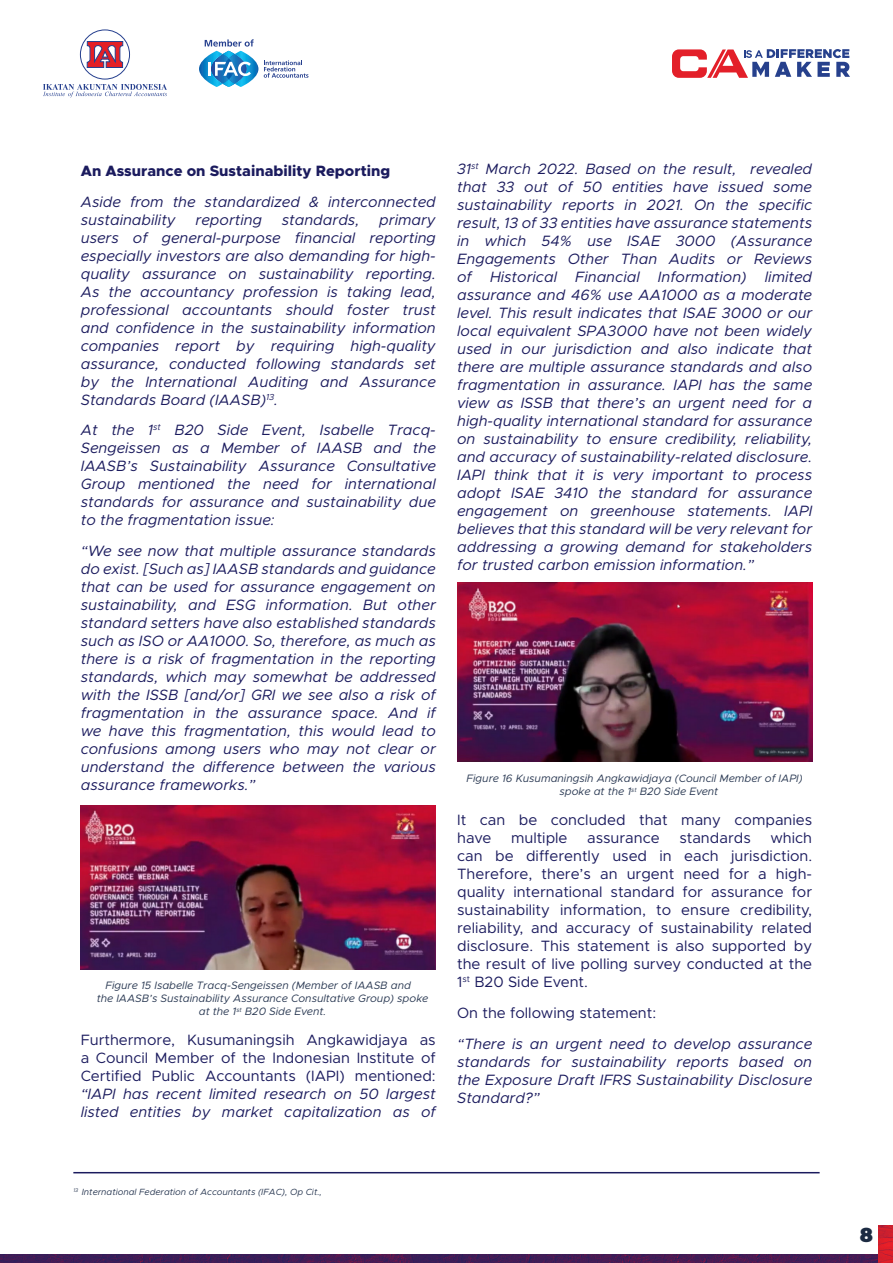
<style>
.page{position:relative;width:893px;height:1263px;background:#fff}
.page>*{position:absolute;margin:0;border:0;box-sizing:border-box;transform-origin:0 0}
.t1{font:900 19.5px "Montserrat";color:#1c2b42}
.t2{font:italic 15px/18px "Metropolis";color:#1b1b5e;text-align:justify}
.t3{font:15px/18px "Metropolis";color:#1b1b5e;text-align:justify}
.t4{font:800 15px "Metropolis";color:#1b1b5e}
.t5{font:italic 10.8px/12.9px "Metropolis";color:#293852}
.t6{font:italic 9px "Metropolis";color:#293852}
.s1{font-style:italic}
</style>
<div class="page">
<img style="left:0;top:1255px;width:878px;height:8px">
<img style="left:878px;top:1225px;width:15px;height:38px">
<svg style="left:80px;top:30px;width:50px;height:49px"></svg>
<div style="left:80px;top:29px;width:50px;height:51px;border:1px solid #253f8e;border-radius:50%"></div>
<svg style="left:86px;top:41px;width:37px;height:27px"></svg>
<svg style="left:43px;top:84px;width:124px;height:13px"></svg>
<svg style="left:199px;top:39px;width:59px;height:48px"></svg>
<svg style="left:264px;top:60px;width:44px;height:18px"></svg>
<svg style="left:672px;top:49px;width:178px;height:29px"></svg>
<img style="left:81px;top:806px;width:355px;height:164px">
<hr style="left:73px;top:1172px;width:747px;height:1px;background:#1b1b5e">
<img style="left:457px;top:583px;width:355px;height:179px">
<p class="t4" style="left:81px;top:161px;width:311px">An Assurance on Sustainability Reporting</p>
<p class="t2" style="left:81px;top:192px;width:357px">Aside from the standardized &amp; interconnected sustainability</p>
<p class="t2" style="left:81px;top:210px;width:357px;text-indent:298px">primary users of general-purpose financial reporting especially investors are also demanding for high&shy;quality assurance on sustainability reporting.<br>As the accountancy profession is taking lead, professional accountants should foster trust and confidence in the sustainability information companies report by requiring high-quality assurance, conducted following standards set by the International Auditing and Assurance Standards Board (IAASB)<sup>13</sup>.</p>
<p class="t2" style="left:81px;top:421px;width:357px">At the 1<sup>st</sup> B20 Side Event, Isabelle Tracq-Sengeissen as a Member of IAASB and the IAASB’s Sustainability Assurance Consultative Group mentioned the need for international standards for assurance and sustainability due to the fragmentation issue:</p>
<p class="t2" style="left:81px;top:542px;width:357px">“We see now that multiple assurance standards do exist. [Such as] IAASB standards and guidance that can be used for assurance engagement on sustainability, and ESG information. But other standard setters have also established standards such as ISO or AA1000. So, therefore, as much as there is a risk of fragmentation in the reporting standards, which may somewhat be addressed with the ISSB [and/or] GRI we see also a risk of fragmentation in the assurance space. And if we have this fragmentation, this would lead to confusions among users who may not clear or understand the difference between the various assurance frameworks.”</p>
<p class="t2" style="left:196px;top:210px;width:68px">reporting</p>
<p class="t2" style="left:282px;top:210px;width:79px">standards,</p>
<p class="t5" style="left:106px;top:979px;width:307px">Figure 15 Isabelle Tracq-Sengeissen (Member of IAASB and</p>
<p class="t5" style="left:97px;top:992px;width:333px">the IAASB’s Sustainability Assurance Consultative Group) spoke</p>
<p class="t5" style="left:199px;top:1005px;width:129px">at the 1<sup>st</sup> B20 Side Event.</p>
<p class="t3" style="left:81px;top:1031px;width:357px">Furthermore, Kusumaningsih Angkawidjaya as a Council Member of the Indonesian Institute of Certified Public Accountants (IAPI) mentioned: <span class="s1">“IAPI has recent limited research on 50 largest listed entities by market capitalization as of</span></p>
<p class="t2" style="left:457px;top:159px;width:357px">31<sup>st</sup> March 2022. Based on the result, revealed that 33 out of 50 entities have issued some sustainability reports in 2021. On the specific result, 13 of 33 entities have assurance statements in which 54% use ISAE 3000 (Assurance Engagements Other Than Audits or Reviews of Historical Financial Information) limited assurance and 46% use AA1000 as a moderate level. This result indicates that ISAE 3000 or our local equivalent SPA3000 have not been widely used in our jurisdiction and also indicate that there are multiple assurance standards and also fragmentation in assurance. IAPI has the same view as ISSB that there’s an urgent need for a high-quality international standard for assurance on sustainability to ensure credibility, reliability, and accuracy of sustainability-related disclosure.<br>IAPI think that it is very important to process adopt ISAE 3410 the standard for assurance engagement on greenhouse statements. IAPI believes that this standard will be very relevant for addressing a growing demand for stakeholders for trusted carbon emission information.”</p>
<p class="t5" style="left:559px;top:772px;width:245px;text-indent:-93px">Figure 16 Kusumaningsih Angkawidjaya (Council Member of IAPI) spoke at the 1<sup>st</sup> B20 Side Event</p>
<p class="t3" style="left:457px;top:811px;width:357px">It can be concluded that many companies have</p>
<p class="t3" style="left:457px;top:829px;width:357px;text-indent:313px">which can be differently used in each jurisdiction.<br>Therefore, there’s an urgent need for a high&shy;quality international standard for assurance for sustainability information, to ensure credibility, reliability, and accuracy of sustainability related disclosure. This statement is also supported by the result of live polling survey conducted at the 1<sup>st</sup> B20 Side Event.</p>
<p class="t3" style="left:457px;top:1004px;width:201px">On the following statement:</p>
<p class="t2" style="left:457px;top:1034px;width:357px">“There is an urgent need to develop assurance standards for sustainability reports based on the Exposure Draft IFRS Sustainability Disclosure Standard?”</p>
<p class="t3" style="left:511px;top:829px;width:58px">multiple</p>
<p class="t3" style="left:587px;top:829px;width:74px">assurance</p>
<p class="t3" style="left:679px;top:829px;width:73px">standards</p>
<p class="t6" style="left:73px;top:1186px;width:250px"><sup>13</sup> International Federation of Accountants (IFAC), Op Cit.,</p>
<h1 class="t1" style="left:860px;top:1220px;width:15px">8</h1>
</div>
